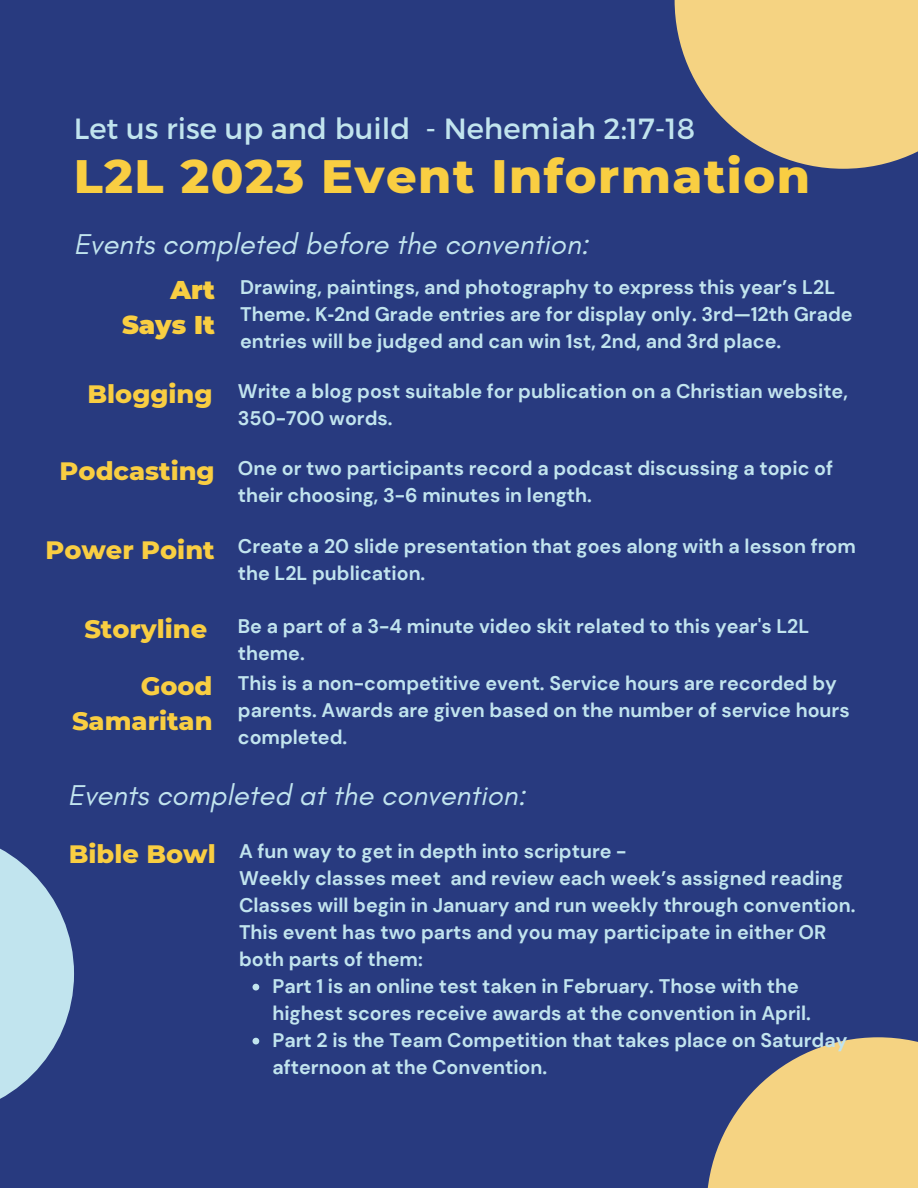
<style>
.page{position:relative;width:918px;height:1188px;background:#283a7f}
.page>*{position:absolute;margin:0;border:0;box-sizing:border-box;transform-origin:0 0}
.t1{font:800 47.85px "Montserrat";letter-spacing:.03em;color:#f9ce42}
.t2{font:italic 29.25px "Glacial Indifference";color:#c1e4ee}
.t3{font:29.25px "Montserrat";color:#c1e4ee}
.t4{font:800 25.65px/34.8px "Montserrat";color:#f9ce42;text-align:right}
.t5{font:900 25.65px/34.8px "Montserrat";color:#f9ce42;text-align:right}
.t6{font:700 19.65px/27px "DM Sans";color:#c1e4ee}
.s1{font-family:"Noto Sans"}
.s2{font-family:"Montserrat";font-weight:800;font-size:25.65px;color:#f9ce42}
</style>
<div class="page">
<svg style="left:707px;top:1037px;width:211px;height:151px"></svg>
<svg style="left:0;top:848px;width:74px;height:251px"></svg>
<svg style="left:675px;top:0;width:243px;height:169px"></svg>
<svg style="left:253px;top:984px;width:6px;height:6px"></svg>
<svg style="left:253px;top:1038px;width:6px;height:6px"></svg>
<h2 class="t3" style="left:74px;top:110px;width:623px">Let us rise up and build - Nehemiah 2:17-18</h2>
<h1 class="t1" style="left:74px;top:147px;width:738px">L2L 2023 Event Information</h1>
<h2 class="t2" style="left:74px;top:226px;width:516px">Events completed before the convention:</h2>
<h3 class="t5" style="left:122px;top:272px;width:94px">Art<br>Says It</h3>
<p class="t6" style="left:240px;top:273px;width:614px">Drawing, paintings, and photography to express this year’s L2L<br>Theme. K<span class="s1">‐</span>2nd Grade entries are for display only. 3rd—12th Grade entries will be judged and can win 1st, 2nd, and 3rd place.</p>
<p class="t6" style="left:238px;top:377px;width:612px;text-indent:-150px"><span class="s2">Blogging</span> Write a blog post suitable for publication on a Christian website,<br>350-700 words.</p>
<p class="t6" style="left:238px;top:455px;width:597px;text-indent:-178px"><span class="s2">Podcasting</span> One or two participants record a podcast discussing a topic of their choosing, 3-6 minutes in length.</p>
<p class="t6" style="left:238px;top:533px;width:620px;text-indent:-192px"><span class="s2">Power Point</span> Create a 20 slide presentation that goes along with a lesson from the L2L publication.</p>
<p class="t6" style="left:238px;top:613px;width:573px;text-indent:-154px"><span class="s2">Storyline</span> Be a part of a 3-4 minute video skit related to this year's L2L theme.</p>
<h3 class="t4" style="left:72px;top:668px;width:142px">Good<br>Samaritan</h3>
<p class="t6" style="left:238px;top:670px;width:613px">This is a non-competitive event. Service hours are recorded by parents. Awards are given based on the number of service hours completed.</p>
<h2 class="t2" style="left:68px;top:777px;width:459px">Events completed at the convention:</h2>
<h3 class="t4" style="left:69px;top:836px;width:148px">Bible Bowl</h3>
<p class="t6" style="left:239px;top:838px;width:618px">A fun way to get in depth into scripture -<br>Weekly classes meet and review each week’s assigned reading Classes will begin in January and run weekly through convention.<br>This event has two parts and you may participate in either OR both parts of them:</p>
<p class="t6" style="left:272px;top:973px;width:577px">Part 1 is an online test taken in February. Those with the highest scores receive awards at the convention in April.<br>Part 2 is the Team Competition that takes place on Saturday afternoon at the Convention.</p>
</div>
